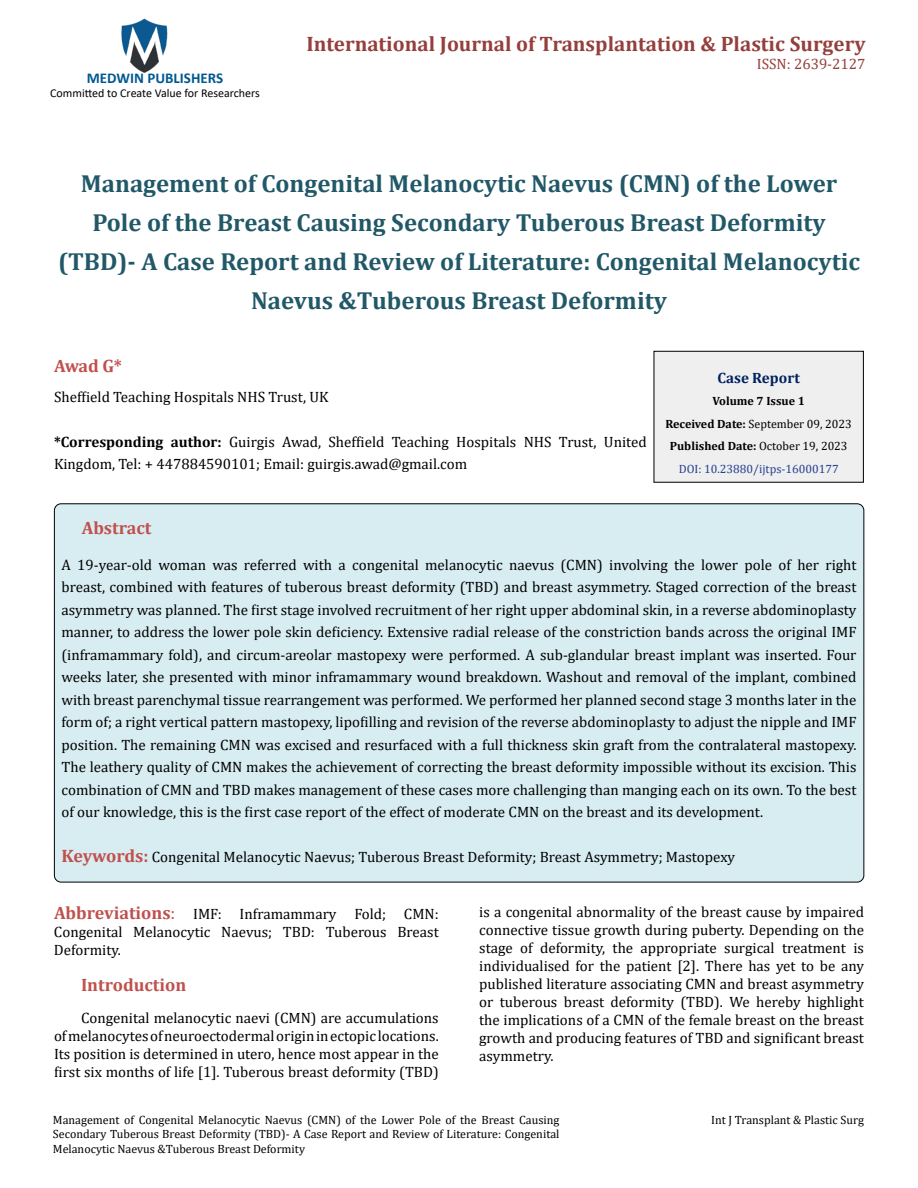
<style>
.page{position:relative;width:918px;height:1188px;background:#fff}
.page>*{position:absolute;margin:0;border:0;box-sizing:border-box;transform-origin:0 0}
.t1{font:700 24.75px/39px "Cambria";color:#215868;text-align:center}
.t2{font:700 21px "Cambria";color:#953f3c}
.t3{font:700 18px "Cambria";color:#c0504d}
.t4{font:15px/18px "Cambria";color:#000;text-align:justify}
.t5{font:700 15px "Calibri";color:#005991}
.t6{font:15px "Cambria";color:#953f3c}
.t7{font:700 15px "Cambria";color:#002060}
.t8{font:12px/14.4px "Cambria";color:#000;text-align:justify}
.t9{font:700 12px/22.5px "Cambria";color:#000;text-align:center}
.t10{font:12px "Calibri";color:#000}
.s1{font-weight:700}
.s2{font-weight:400}
.s3{font-weight:400;color:#25408f}
.s4{font-weight:700;font-size:18px;color:#c0504d}
.s5{font-size:18px;color:#c0504d}
</style>
<div class="page">
<img style="left:121px;top:18px;width:47px;height:55px">
<div style="left:654px;top:351px;width:209px;height:131px;background:#efefef"></div>
<div style="left:654px;top:351px;width:210px;height:132px;border:1px solid #000"></div>
<div style="left:54px;top:504px;width:810px;height:378px;background:#d8edf2;border-radius:7px"></div>
<p class="t5" style="left:87px;top:67px;width:138px">MEDWIN PUBLISHERS</p>
<p class="t10" style="left:50px;top:85px;width:211px">Committed to Create Value for Researchers</p>
<h2 class="t2" style="left:307px;top:30px;width:561px">International Journal of Transplantation &amp; Plastic Surgery</h2>
<p class="t6" style="left:757px;top:56px;width:110px">ISSN: 2639-2127</p>
<h1 class="t1" style="left:58px;top:164px;width:804px">Management of Congenital Melanocytic Naevus (CMN) of the Lower Pole of the Breast Causing Secondary Tuberous Breast Deformity (TBD)- A Case Report and Review of Literature: Congenital Melanocytic Naevus &amp;Tuberous Breast Deformity</h1>
<p class="t3" style="left:54px;top:354px;width:70px">Awad G*</p>
<p class="t4" style="left:54px;top:387px;width:276px">Sheffield Teaching Hospitals NHS Trust, UK</p>
<p class="t4" style="left:54px;top:430px;width:594px;line-height:22.5px"><span class="s1">*Corresponding author:</span> Guirgis Awad, Sheffield Teaching Hospitals NHS Trust, United<br>Kingdom, Tel: + 447884590101; Email: guirgis.awad@gmail.com</p>
<p class="t7" style="left:718px;top:367px;width:84px">Case Report</p>
<p class="t9" style="left:665px;top:390px;width:188px">Volume 7 Issue 1<br>Received Date: <span class="s2">September 09, 2023<br></span>Published Date: <span class="s2">October 19, 2023<br></span><span class="s3">DOI: 10.23880/ijtps-16000177</span></p>
<p class="t3" style="left:82px;top:515px;width:71px">Abstract</p>
<p class="t4" style="left:62px;top:553px;width:797px;line-height:22.5px">A 19-year-old woman was referred with a congenital melanocytic naevus (CMN) involving the lower pole of her right breast, combined with features of tuberous breast deformity (TBD) and breast asymmetry. Staged correction of the breast asymmetry was planned. The first stage involved recruitment of her right upper abdominal skin, in a reverse abdominoplasty manner, to address the lower pole skin deficiency. Extensive radial release of the constriction bands across the original IMF (inframammary fold), and circum-areolar mastopexy were performed. A sub-glandular breast implant was inserted. Four weeks later, she presented with minor inframammary wound breakdown. Washout and removal of the implant, combined with breast parenchymal tissue rearrangement was performed. We performed her planned second stage 3 months later in the form of; a right vertical pattern mastopexy, lipofilling and revision of the reverse abdominoplasty to adjust the nipple and IMF position. The remaining CMN was excised and resurfaced with a full thickness skin graft from the contralateral mastopexy.<br>The leathery quality of CMN makes the achievement of correcting the breast deformity impossible without its excision. This combination of CMN and TBD makes management of these cases more challenging than manging each on its own. To the best of our knowledge, this is the first case report of the effect of moderate CMN on the breast and its development.</p>
<p class="t4" style="left:62px;top:848px;width:675px"><span class="s4">Keywords:</span> Congenital Melanocytic Naevus; Tuberous Breast Deformity; Breast Asymmetry; Mastopexy</p>
<p class="t4" style="left:54px;top:905px;width:386px"><span class="s4">Abbreviations</span><span class="s5">:</span> IMF: Inframammary Fold; CMN:<br>Congenital Melanocytic Naevus; TBD: Tuberous Breast Deformity.</p>
<p class="t3" style="left:81px;top:972px;width:107px">Introduction</p>
<p class="t4" style="left:54px;top:1008px;width:386px;text-indent:27px">Congenital melanocytic naevi (CMN) are accumulations of melanocytes of neuroectodermal origin in ectopic locations.<br>Its position is determined in utero, hence most appear in the first six months of life [1]. Tuberous breast deformity (TBD)</p>
<p class="t4" style="left:479px;top:903px;width:386px">is a congenital abnormality of the breast cause by impaired connective tissue growth during puberty. Depending on the stage of deformity, the appropriate surgical treatment is individualised for the patient [2]. There has yet to be any published literature associating CMN and breast asymmetry or tuberous breast deformity (TBD). We hereby highlight the implications of a CMN of the female breast on the breast growth and producing features of TBD and significant breast asymmetry.</p>
<p class="t8" style="left:53px;top:1113px;width:508px">Management of Congenital Melanocytic Naevus (CMN) of the Lower Pole of the Breast Causing Secondary Tuberous Breast Deformity (TBD)- A Case Report and Review of Literature: Congenital Melanocytic Naevus &amp;Tuberous Breast Deformity</p>
<p class="t8" style="left:711px;top:1113px;width:154px">Int J Transplant &amp; Plastic Surg</p>
</div>
